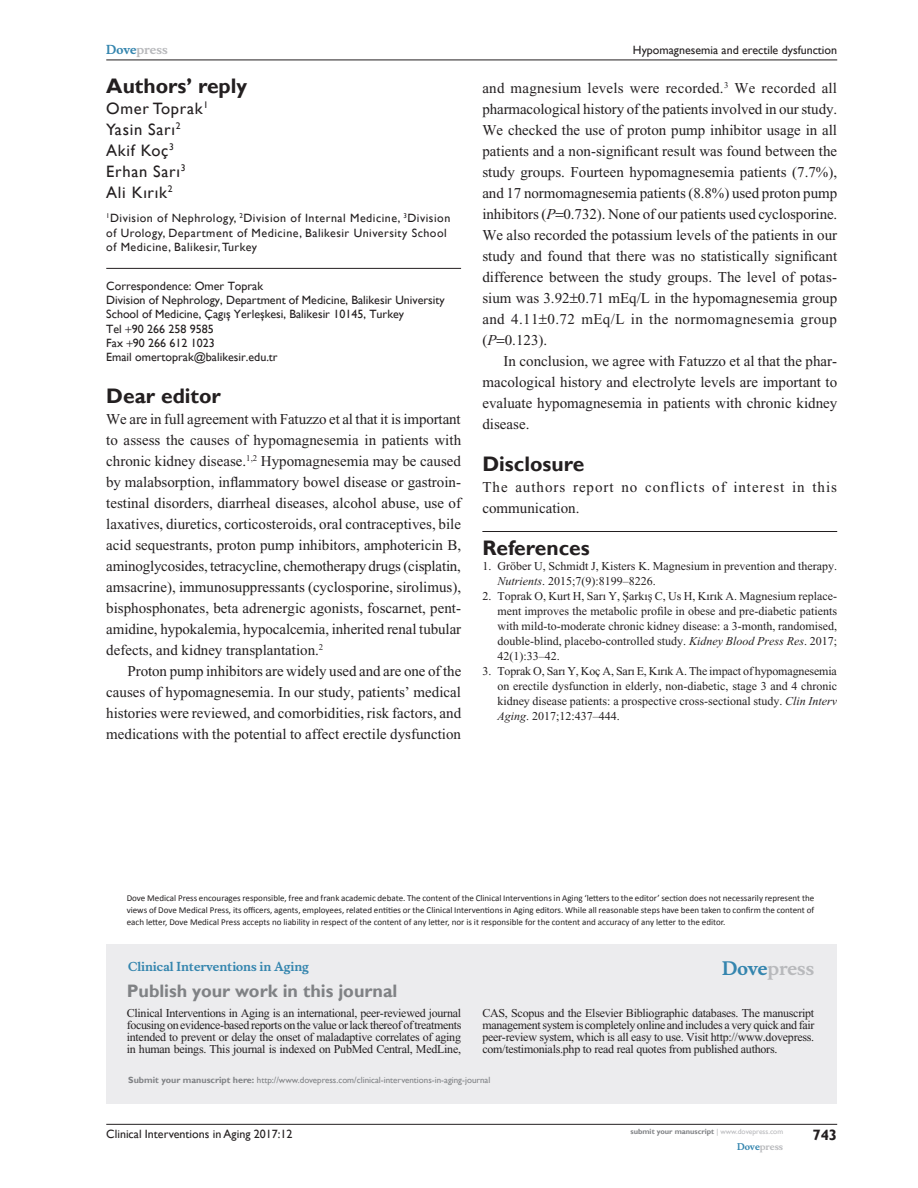
<style>
.page{position:relative;width:918px;height:1188px;background:#fff}
.page>*{position:absolute;margin:0;border:0;box-sizing:border-box;transform-origin:0 0}
.RefH{font:700 21px "Gill Sans";color:#231f20}
.PromBx-H1{font:700 18px "Gill Sans";color:#808285}
.PromBx-Brand{font:700 18px "Musee";color:#b8b9bc}
.AAu{font:16.5px "Gill Sans";letter-spacing:.04em;color:#231f20}
.Tx{font:15px/21px "Times New Roman";color:#231f20;text-align:justify}
.TxF{font:15px/21px "Times New Roman";color:#231f20;text-align:justify}
.TxF-2{font:15px/21px "Times New Roman";letter-spacing:.065em;color:#231f20}
.RunFolio-R{font:700 15px "Gill Sans";color:#231f20}
.RefNL1{font:12px/15px "Times New Roman";color:#231f20;text-align:justify}
.PromBx-Tx{font:12px/12px "Times New Roman";letter-spacing:-.02em;color:#231f20;text-align:justify}
.Corr-Info-m{font:12px/14.2px "Gill Sans";color:#231f20}
.AAuAff{font:12px/14.2px "Gill Sans";letter-spacing:.04em;color:#231f20}
.RunH-R{font:12px "Gill Sans";color:#231f20}
.RunF-R{font:12px "Gill Sans";color:#231f20}
.PromBx-JrnlName{font:700 12px "Musee";color:#3485ae}
.Corr-Info-f{font:12px "Gill Sans";color:#231f20}
.RunH-Brand-R{font:700 12px "Musee";color:#b8b9bc}
.Disclaimer{font:9px/12px "Calibri";color:#231f20;text-align:justify}
.PromBx-SubmitMssWebA{font:9px "Gill Sans";color:#808285}
.RunF-Brand-R{font:700 9px "Musee";color:#b8b9bc}
.RunF-SubmityourMS-R{font:700 7.5px "Gill Sans";color:#808285}
.s1{color:#3485ae}
.s2{font-style:italic}
.s3{font-style:inherit}
.s4{font-weight:700}
.s5{font-weight:400;color:#b8b9bc}
</style>
<div class="page">
<div style="left:106px;top:944px;width:731px;height:159px;background:#ececee"></div>
<hr style="left:106px;top:1124px;width:731px;height:1px;background:#231f20">
<hr style="left:106px;top:60px;width:731px;height:1px;background:#231f20">
<hr style="left:106px;top:268px;width:355px;height:1px;background:#231f20">
<hr style="left:482px;top:531px;width:355px;height:1px;background:#231f20">
<p class="RunH-Brand-R" style="left:106px;top:43px;width:63px"><span class="s1">Dove</span>press</p>
<h1 class="RefH" style="left:106px;top:73px;width:142px">Authors’ reply</h1>
<p class="AAu" style="left:106px;top:98px;width:103px">Omer Toprak<sup>1</sup></p>
<p class="AAu" style="left:106px;top:119px;width:76px">Yasin Sarı<sup>2</sup></p>
<p class="AAu" style="left:106px;top:140px;width:69px">Akif Koç<sup>3</sup></p>
<p class="AAu" style="left:106px;top:161px;width:81px">Erhan Sarı<sup>3</sup></p>
<p class="AAu" style="left:106px;top:182px;width:68px">Ali Kırık<sup>2</sup></p>
<p class="AAuAff" style="left:106px;top:211px;width:346px"><sup>1</sup>Division of Nephrology, <sup>2</sup>Division of Internal Medicine, <sup>3</sup>Division of Urology, Department of Medicine, Balikesir University School of Medicine, Balikesir, Turkey</p>
<p class="Corr-Info-f" style="left:106px;top:279px;width:158px">Correspondence: Omer Toprak</p>
<p class="Corr-Info-m" style="left:106px;top:293px;width:340px">Division of Nephrology, Department of Medicine, Balikesir University<br>School of Medicine, Çagış Yerleşkesi, Balikesir 10145, Turkey</p>
<p class="Corr-Info-m" style="left:106px;top:322px;width:109px">Tel 90 266 258 9585</p>
<p class="Corr-Info-m" style="left:106px;top:336px;width:110px">Fax 90 266 612 1023</p>
<p class="Corr-Info-m" style="left:106px;top:350px;width:173px">Email omertoprak@balikesir.edu.tr</p>
<h1 class="RefH" style="left:106px;top:383px;width:116px">Dear editor</h1>
<p class="TxF" style="left:106px;top:409px;width:356px">We are in full agreement with Fatuzzo et al that it is important to assess the causes of hypomagnesemia in patients with chronic kidney disease.<sup>1,2</sup> Hypomagnesemia may be caused by malabsorption, inflammatory bowel disease or gastroin&shy;testinal disorders, diarrheal diseases, alcohol abuse, use of laxatives, diuretics, corticosteroids, oral contraceptives, bile acid sequestrants, proton pump inhibitors, amphotericin B, aminoglycosides, tetracycline, chemotherapy drugs (cisplatin, amsacrine), immunosuppressants (cyclosporine, sirolimus), bisphosphonates, beta adrenergic agonists, foscarnet, pent&shy;amidine, hypokalemia, hypocalcemia, inherited renal tubular defects, and kidney transplantation.<sup>2</sup></p>
<p class="Tx" style="left:106px;top:661px;width:357px;text-indent:21px">Proton pump inhibitors are widely used and are one of the causes of hypomagnesemia. In our study, patients’ medical histories were reviewed, and comorbidities, risk factors, and medications with the potential to affect erectile dysfunction</p>
<p class="RunH-R" style="left:633px;top:43px;width:206px">Hypomagnesemia and erectile dysfunction</p>
<p class="Tx" style="left:482px;top:77px;width:356px">and magnesium levels were recorded.<sup>3</sup> We recorded all pharmacological history of the patients involved in our study.<br>We checked the use of proton pump inhibitor usage in all patients and a non-significant result was found between the study groups. Fourteen hypomagnesemia patients (7.7%), and 17 normomagnesemia patients (8.8%) used proton pump inhibitors (<span class="s2">P</span> 0.732). None of our patients used cyclosporine.<br>We also recorded the potassium levels of the patients in our study and found that there was no statistically significant difference between the study groups. The level of potas&shy;sium was 3.92 0.71 mEq/L in the hypomagnesemia group and 4.11 0.72 mEq/L in the normomagnesemia group (<span class="s2">P</span> 0.123).</p>
<p class="Tx" style="left:482px;top:350px;width:356px;text-indent:21px">In conclusion, we agree with Fatuzzo et al that the phar&shy;macological history and electrolyte levels are important to evaluate hypomagnesemia in patients with chronic kidney disease.</p>
<h1 class="RefH" style="left:482px;top:451px;width:103px">Disclosure</h1>
<p class="TxF-2" style="left:482px;top:476px;width:356px">The authors report no conflicts of interest in this communication.</p>
<p class="RefH" style="left:482px;top:535px;width:109px">References</p>
<p class="RefNL1" style="left:497px;top:558px;width:341px;text-indent:-15px">1. Gröber U, Schmidt J, Kisters K. Magnesium in prevention and therapy.<br><span class="s2">Nutrients</span>. 2015;7(9):8199–8226.</p>
<p class="RefNL1" style="left:497px;top:588px;width:341px;text-indent:-15px">2. Toprak O, Kurt H, Sarı Y, <span class="s3">Ş</span>arkı<span class="s3">ş</span> C, Us H, Kırık A. Magnesium replace&shy;ment improves the metabolic profile in obese and pre-diabetic patients with mild-to-moderate chronic kidney disease: a 3-month, randomised, double-blind, placebo-controlled study. <span class="s2">Kidney Blood Press Res</span>. 2017; 42(1):33–42.</p>
<p class="RefNL1" style="left:497px;top:663px;width:341px;text-indent:-15px">3. Toprak O, Sarı Y, Koç A, Sarı E, Kırık A. The impact of hypomagnesemia on erectile dysfunction in elderly, non-diabetic, stage 3 and 4 chronic kidney disease patients: a prospective cross-sectional study. <span class="s2">Clin Interv Aging</span>. 2017;12:437–444.</p>
<p class="Disclaimer" style="left:127px;top:892px;width:689px">Dove Medical Press encourages responsible, free and frank academic debate. The content of the Clinical Interventions in Aging ‘letters to the editor’ section does not necessarily represent the views of Dove Medical Press, its officers, agents, employees, related entities or the Clinical Interventions in Aging editors. While all reasonable steps have been taken to confirm the content of each letter, Dove Medical Press accepts no liability in respect of the content of any letter, nor is it responsible for the content and accuracy of any letter to the editor.</p>
<p class="PromBx-JrnlName" style="left:128px;top:959px;width:182px">Clinical Interventions in Aging</p>
<p class="PromBx-H1" style="left:127px;top:980px;width:272px">Publish your work in this journal</p>
<p class="PromBx-Brand" style="left:722px;top:958px;width:94px"><span class="s1">Dove</span>press</p>
<p class="PromBx-Tx" style="left:127px;top:1007px;width:336px">Clinical Interventions in Aging is an international, peer-reviewed journal focusing on evidence-based reports on the value or lack thereof of treatments intended to prevent or delay the onset of maladaptive correlates of aging in human beings. This journal is indexed on PubMed Central, MedLine,</p>
<p class="PromBx-Tx" style="left:482px;top:1007px;width:333px">CAS, Scopus and the Elsevier Bibliographic databases. The manuscript management system is completely online and includes a very quick and fair peer-review system, which is all easy to use. Visit http://www.dovepress. com/testimonials.php to read real quotes from published authors.</p>
<p class="PromBx-SubmitMssWebA" style="left:128px;top:1075px;width:364px"><span class="s4">Submit your manuscript here:</span> http://www.dovepress.com/clinical-interventions-in-aging-journal</p>
<p class="RunF-R" style="left:106px;top:1127px;width:188px">Clinical Interventions in Aging 2017:12</p>
<p class="RunF-SubmityourMS-R" style="left:631px;top:1127px;width:154px">submit your manuscript <span class="s5">| www.dovepress.com</span></p>
<p class="RunF-Brand-R" style="left:737px;top:1141px;width:48px"><span class="s1">Dove</span>press</p>
<p class="RunFolio-R" style="left:812px;top:1126px;width:26px">743</p>
</div>
